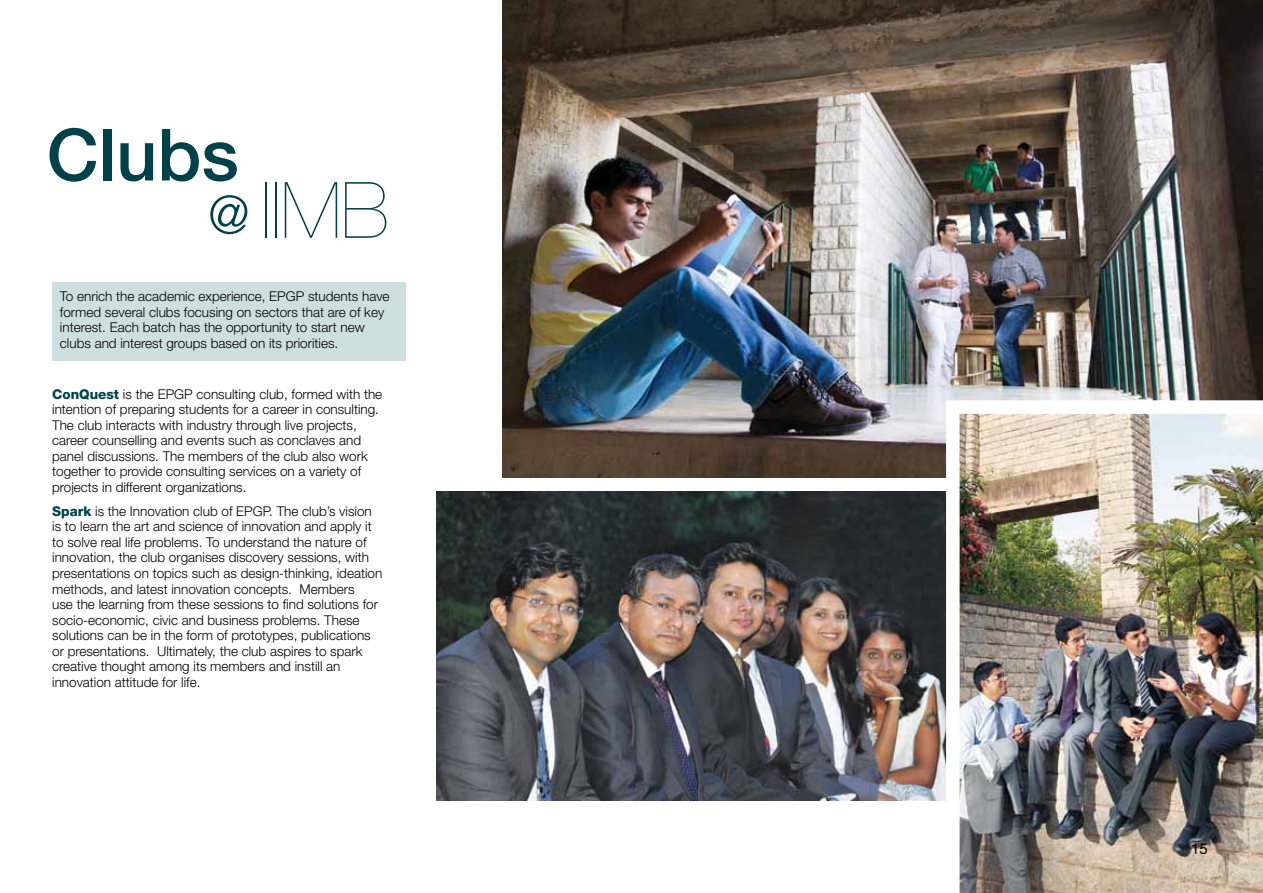
<style>
.page{position:relative;width:1263px;height:893px;background:#fff}
.page>*{position:absolute;margin:0;border:0;box-sizing:border-box;transform-origin:0 0}
.t1{font:200 78px "Helvetica Neue";color:#00414a}
.t2{font:500 72px "Helvetica Neue";color:#00414a}
.t3{font:15px "Helvetica Neue";color:#000}
.t4{font:300 13.5px/15.5px "Helvetica Neue";color:#000}
.s1{font-weight:300;font-size:52.5px}
.s2{font-weight:800;color:#00414a}
</style>
<div class="page">
<div style="left:52px;top:283px;width:354px;height:78px;background:#cddfe0"></div>
<img style="left:502px;top:0;width:761px;height:478px">
<img style="left:437px;top:491px;width:509px;height:309px">
<img style="left:946px;top:400px;width:317px;height:493px">
<h2 class="t2" style="left:47px;top:112px;width:194px">Clubs</h2>
<h1 class="t1" style="left:208px;top:165px;width:183px"><span class="s1">@</span>IIMB</h1>
<p class="t4" style="left:60px;top:289px;width:331px">To enrich the academic experience, EPGP students have formed several clubs focusing on sectors that are of key interest. Each batch has the opportunity to start new clubs and interest groups based on its priorities.</p>
<p class="t4" style="left:52px;top:386px;width:332px"><span class="s2">ConQuest</span> is the EPGP consulting club, formed with the intention of preparing students for a career in consulting.<br>The club interacts with industry through live projects, career counselling and events such as conclaves and panel discussions. The members of the club also work together to provide consulting services on a variety of projects in different organizations.</p>
<p class="t4" style="left:52px;top:503px;width:332px"><span class="s2">Spark</span> is the Innovation club of EPGP. The club’s vision is to learn the art and science of innovation and apply it to solve real life problems. To understand the nature of innovation, the club organises discovery sessions, with presentations on topics such as design-thinking, ideation methods, and latest innovation concepts. Members<br>use the learning from these sessions to find solutions for socio-economic, civic and business problems. These solutions can be in the form of prototypes, publications or presentations. Ultimately, the club aspires to spark creative thought among its members and instill an innovation attitude for life.</p>
<p class="t3" style="left:1191px;top:839px;width:18px">15</p>
</div>
